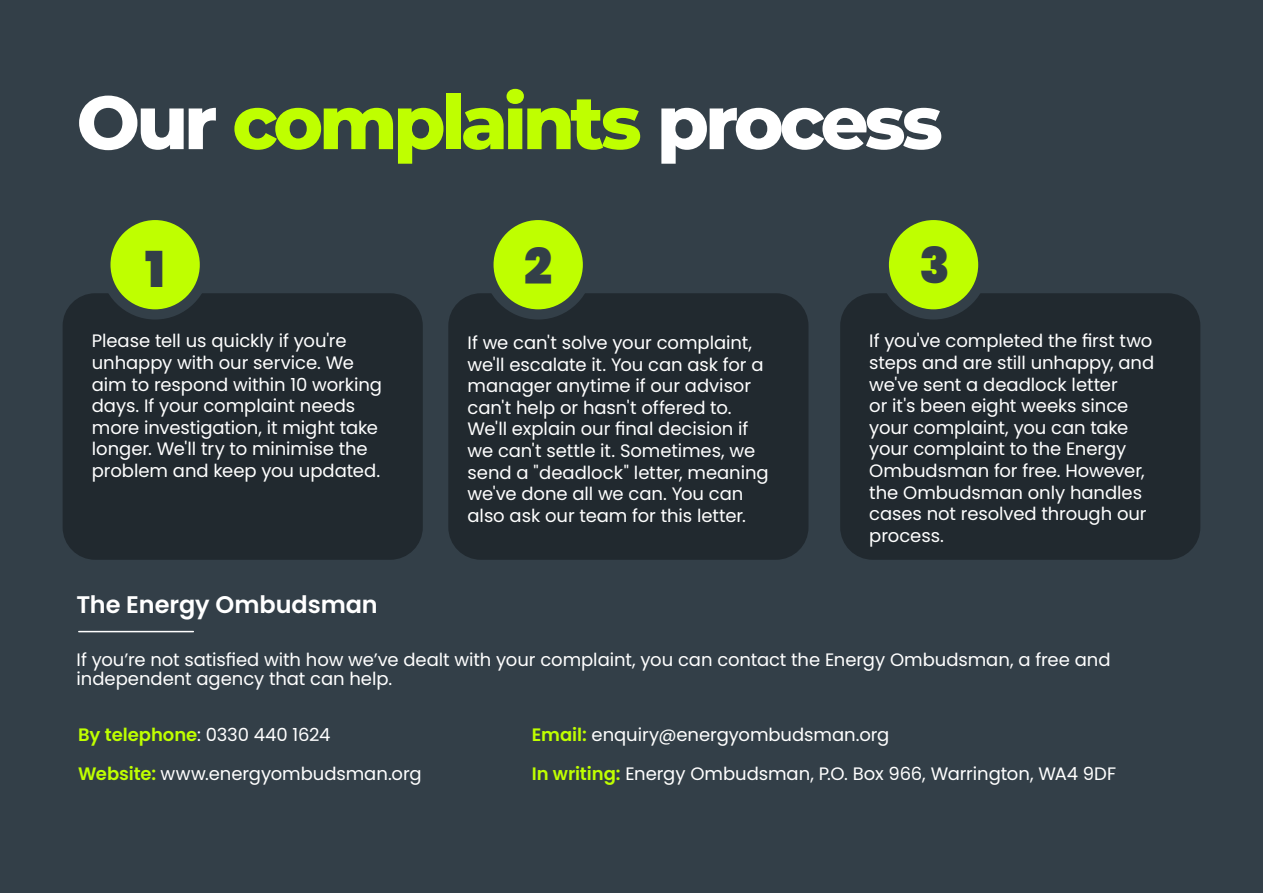
<style>
.page{position:relative;width:1263px;height:893px;background:#333f48}
.page>*{position:absolute;margin:0;border:0;box-sizing:border-box;transform-origin:0 0}
.Headline_-_Extrabold__Align_Left{font:800 75px "Montserrat";letter-spacing:-.055em;color:#fff}
.Body_Text_-_Regular__Align_Center{font:900 49.5px "Poppins";color:#333f48}
.t1{font:600 24px "Poppins";letter-spacing:-.005em;color:#fff}
.Body_Text_-_Regular__Align_Center-2{font:18px/21.6px "Poppins";letter-spacing:-.005em;color:#fff}
.s1{color:#bfff00}
.s2{font-weight:600;color:#bfff00}
</style>
<div class="page">
<hr style="left:79px;top:631px;width:114px;height:1px;background:#fff">
<div style="left:63px;top:293px;width:360px;height:267px;background:#21292f;border-radius:33px"></div>
<div style="left:448px;top:293px;width:360px;height:267px;background:#21292f;border-radius:33px"></div>
<div style="left:840px;top:293px;width:360px;height:267px;background:#21292f;border-radius:33px"></div>
<div style="left:102px;top:212px;width:106px;height:106px;background:#333f48;border-radius:50%"></div>
<div style="left:100px;top:210px;width:110px;height:110px;border:4px solid #333f48;border-radius:50%"></div>
<div style="left:110px;top:220px;width:90px;height:89px;background:#bfff00;border-radius:50%"></div>
<div style="left:485px;top:212px;width:106px;height:106px;background:#333f48;border-radius:50%"></div>
<div style="left:483px;top:210px;width:110px;height:110px;border:4px solid #333f48;border-radius:50%"></div>
<div style="left:493px;top:220px;width:90px;height:89px;background:#bfff00;border-radius:50%"></div>
<div style="left:880px;top:212px;width:106px;height:106px;background:#333f48;border-radius:50%"></div>
<div style="left:879px;top:210px;width:109px;height:110px;border:4px solid #333f48;border-radius:50%"></div>
<div style="left:889px;top:220px;width:89px;height:89px;background:#bfff00;border-radius:50%"></div>
<p class="Headline_-_Extrabold__Align_Left" style="left:77px;top:68px;width:868px">Our <span class="s1">complaints</span> process</p>
<p class="Body_Text_-_Regular__Align_Center" style="left:145px;top:241px;width:21px">1</p>
<p class="Body_Text_-_Regular__Align_Center" style="left:524px;top:238px;width:30px">2</p>
<p class="Body_Text_-_Regular__Align_Center" style="left:919px;top:237px;width:32px">3</p>
<p class="Body_Text_-_Regular__Align_Center-2" style="left:92px;top:330px;width:292px">Please tell us quickly if you're unhappy with our service. We aim to respond within 10 working days. If your complaint needs more investigation, it might take longer. We'll try to minimise the problem and keep you updated.</p>
<p class="Body_Text_-_Regular__Align_Center-2" style="left:468px;top:332px;width:303px">If we can't solve your complaint, we'll escalate it. You can ask for a manager anytime if our advisor can't help or hasn't offered to.<br>We'll explain our final decision if we can't settle it. Sometimes, we send a "deadlock" letter, meaning we've done all we can. You can also ask our team for this letter.</p>
<p class="Body_Text_-_Regular__Align_Center-2" style="left:869px;top:330px;width:286px">If you've completed the first two steps and are still unhappy, and we've sent a deadlock letter<br>or it's been eight weeks since your complaint, you can take your complaint to the Energy<br>Ombudsman for free. However, the Ombudsman only handles cases not resolved through our process.</p>
<p class="t1" style="left:77px;top:591px;width:303px">The Energy Ombudsman</p>
<p class="Body_Text_-_Regular__Align_Center-2" style="left:77px;top:650px;width:1035px;line-height:19.5px">If you’re not satisfied with how we’ve dealt with your complaint, you can contact the Energy Ombudsman, a free and independent agency that can help.</p>
<p class="Body_Text_-_Regular__Align_Center-2" style="left:78px;top:724px;width:254px"><span class="s2">By telephone</span>: 0330 440 1624</p>
<p class="Body_Text_-_Regular__Align_Center-2" style="left:78px;top:763px;width:345px"><span class="s2">Website:</span> www.energyombudsman.org</p>
<p class="Body_Text_-_Regular__Align_Center-2" style="left:532px;top:724px;width:359px"><span class="s2">Email:</span> enquiry@energyombudsman.org</p>
<p class="Body_Text_-_Regular__Align_Center-2" style="left:532px;top:763px;width:586px"><span class="s2">In writing:</span> Energy Ombudsman, P.O. Box 966, Warrington, WA4 9DF</p>
</div>
